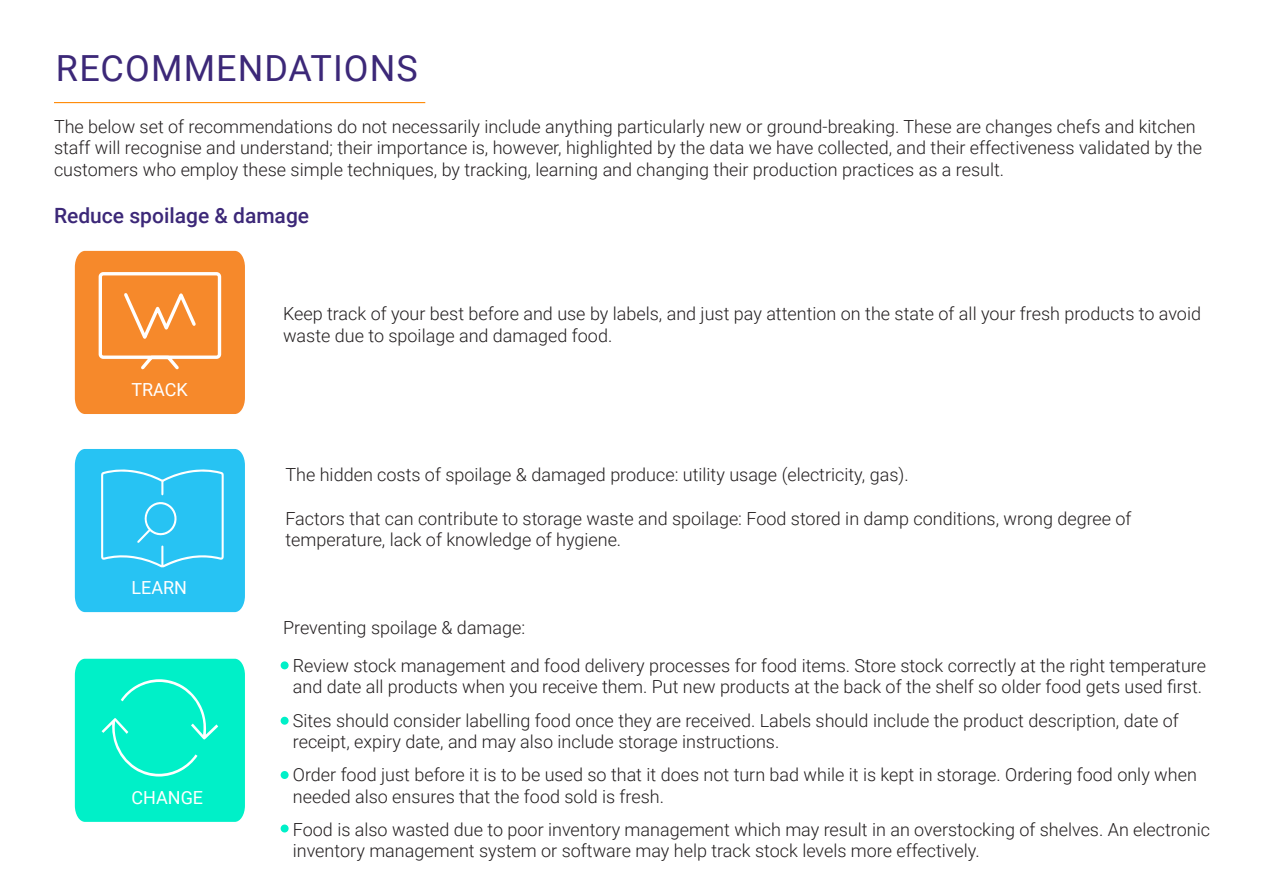
<style>
.page{position:relative;width:1263px;height:893px;background:#fff}
.page>*{position:absolute;margin:0;border:0;box-sizing:border-box;transform-origin:0 0}
.t1{font:36px "Roboto";letter-spacing:.03em;color:#3c2878}
.t2{font:500 21px "Roboto";color:#3c2878}
.t3{font:300 18px/21.6px "Roboto";color:#231f20}
.t4{font:18px "Roboto";color:#fff}
</style>
<div class="page">
<hr style="left:54px;top:102px;width:371px;height:1px;background:#ff8700">
<svg style="left:75px;top:251px;width:170px;height:163px;background:#f6923b"></svg>
<svg style="left:75px;top:449px;width:170px;height:163px;background:#31c5f3"></svg>
<div style="left:75px;top:659px;width:170px;height:163px;background:#00f0c8"></div>
<div style="left:281px;top:661px;width:8px;height:8px;background:#00f0c8;border-radius:50%"></div>
<div style="left:281px;top:717px;width:8px;height:8px;background:#00f0c8;border-radius:50%"></div>
<div style="left:281px;top:771px;width:8px;height:8px;background:#00f0c8;border-radius:50%"></div>
<div style="left:281px;top:824px;width:8px;height:8px;background:#00f0c8;border-radius:50%"></div>
<p class="t1" style="left:56px;top:43px;width:363px">RECOMMENDATIONS</p>
<p class="t3" style="left:54px;top:115px;width:1150px">The below set of recommendations do not necessarily include anything particularly new or ground-breaking. These are changes chefs and kitchen staff will recognise and understand; their importance is, however, highlighted by the data we have collected, and their effectiveness validated by the customers who employ these simple techniques, by tracking, learning and changing their production practices as a result.</p>
<p class="t2" style="left:54px;top:201px;width:257px">Reduce spoilage &amp; damage</p>
<p class="t4" style="left:131px;top:377px;width:58px">TRACK</p>
<p class="t4" style="left:131px;top:575px;width:57px">LEARN</p>
<p class="t4" style="left:131px;top:785px;width:73px">CHANGE</p>
<p class="t3" style="left:283px;top:302px;width:919px">Keep track of your best before and use by labels, and just pay attention on the state of all your fresh products to avoid waste due to spoilage and damaged food.</p>
<p class="t3" style="left:285px;top:463px;width:625px">The hidden costs of spoilage &amp; damaged produce: utility usage (electricity, gas).</p>
<p class="t3" style="left:285px;top:507px;width:848px">Factors that can contribute to storage waste and spoilage: Food stored in damp conditions, wrong degree of temperature, lack of knowledge of hygiene.</p>
<p class="t3" style="left:283px;top:616px;width:244px">Preventing spoilage &amp; damage:</p>
<p class="t3" style="left:293px;top:654px;width:915px">Review stock management and food delivery processes for food items. Store stock correctly at the right temperature and date all products when you receive them. Put new products at the back of the shelf so older food gets used first.</p>
<p class="t3" style="left:293px;top:709px;width:887px">Sites should consider labelling food once they are received. Labels should include the product description, date of receipt, expiry date, and may also include storage instructions.</p>
<p class="t3" style="left:293px;top:763px;width:905px">Order food just before it is to be used so that it does not turn bad while it is kept in storage. Ordering food only when needed also ensures that the food sold is fresh.</p>
<p class="t3" style="left:293px;top:818px;width:919px">Food is also wasted due to poor inventory management which may result in an overstocking of shelves. An electronic inventory management system or software may help track stock levels more effectively.</p>
</div>
